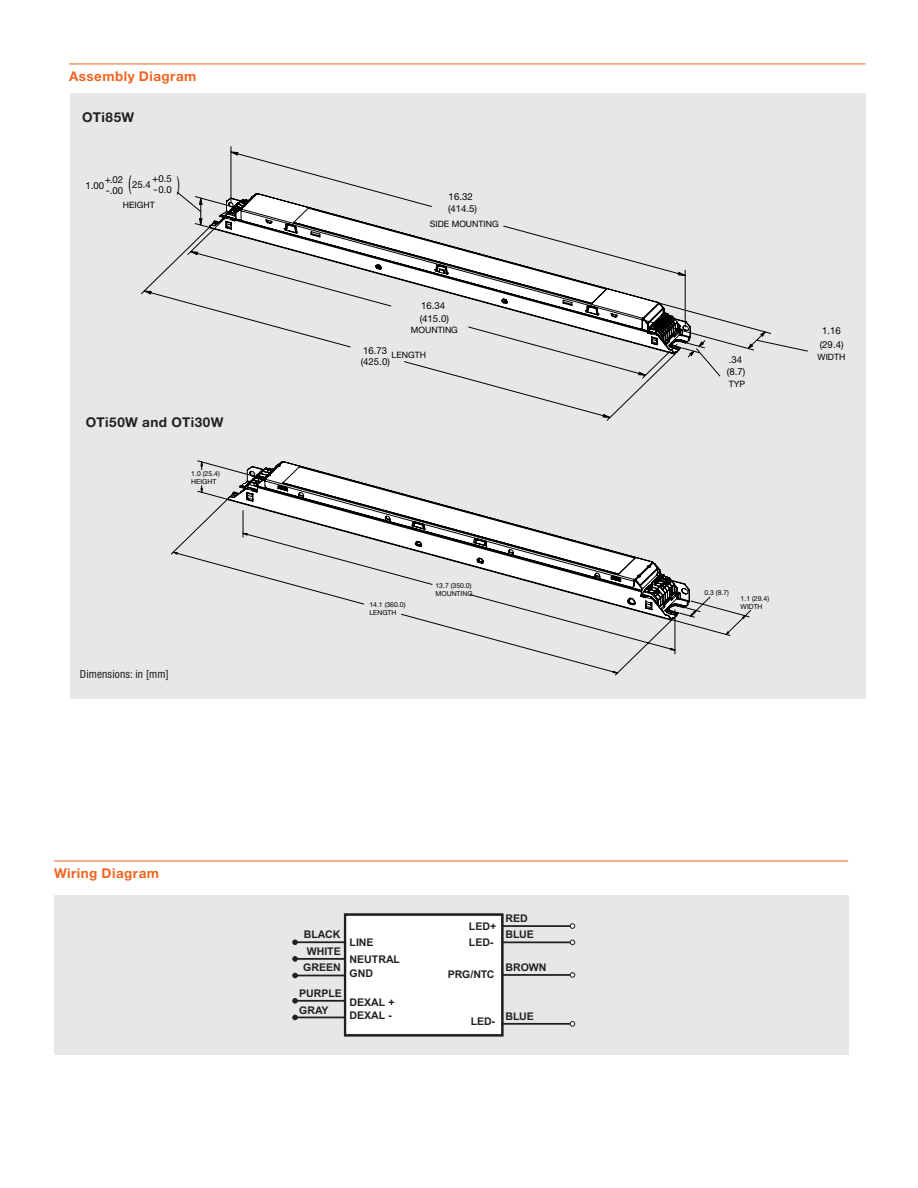
<style>
.page{position:relative;width:918px;height:1188px;background:#fff}
.page>*{position:absolute;margin:0;border:0;box-sizing:border-box;transform-origin:0 0}
.t1{font:19.95px "Helvetica Neue LT Std";color:#000;scale:.52 1}
.Letter_Tablehead_9_o{font:700 13.5px "Helvetica Neue LT Pro";letter-spacing:.035em;color:#f36421}
.Letter_Tablehead_9{font:700 13.5px "Helvetica Neue LT Pro";letter-spacing:.035em;color:#231f20}
.A4_21_Box_copy_9_13{font:condensed 11.25px "Helvetica Neue LT Pro";letter-spacing:.015em;color:#231f20}
.t2{font:700 10.5px/16.6px "Arial";color:#231f20}
.t3{font:9.6px/10.5px "Helvetica Neue LT Std";color:#000}
.t4{font:8.7px "Helvetica Neue LT Std";color:#000}
.t5{font:6.9px/8.2px "Helvetica Neue LT Pro";color:#000}
.s1{font-size:10.5px}
.s2{font-size:19.95px}
</style>
<div class="page">
<div style="left:54px;top:895px;width:794px;height:159px;background:#e6e7e9"></div>
<div style="left:70px;top:93px;width:796px;height:606px;background:#e6e7e9"></div>
<hr style="left:54px;top:861px;width:794px;height:1px;background:#f36421">
<hr style="left:69px;top:63px;width:797px;height:1px;background:#f36421">
<div style="left:345px;top:915px;width:157px;height:120px;background:#fff"></div>
<div style="left:344px;top:913px;width:160px;height:124px;border:2px solid #231f20"></div>
<div style="left:344px;top:914px;width:159px;height:122px;border:2px solid #231f20"></div>
<hr style="left:296px;top:958px;width:49px;height:2px;background:#231f20">
<hr style="left:502px;top:974px;width:69px;height:2px;background:#231f20">
<svg style="left:292px;top:956px;width:6px;height:6px"></svg>
<svg style="left:570px;top:972px;width:5px;height:6px"></svg>
<hr style="left:294px;top:941px;width:52px;height:2px;background:#231f20">
<svg style="left:292px;top:939px;width:6px;height:6px"></svg>
<hr style="left:296px;top:975px;width:49px;height:1px;background:#231f20">
<svg style="left:292px;top:973px;width:6px;height:5px"></svg>
<hr style="left:502px;top:925px;width:69px;height:2px;background:#231f20">
<svg style="left:570px;top:923px;width:5px;height:6px"></svg>
<hr style="left:502px;top:941px;width:69px;height:2px;background:#231f20">
<svg style="left:570px;top:940px;width:5px;height:5px"></svg>
<hr style="left:502px;top:1023px;width:69px;height:2px;background:#231f20">
<svg style="left:570px;top:1021px;width:5px;height:6px"></svg>
<hr style="left:296px;top:1000px;width:49px;height:2px;background:#231f20">
<svg style="left:292px;top:998px;width:6px;height:6px"></svg>
<hr style="left:296px;top:1017px;width:49px;height:1px;background:#231f20">
<svg style="left:292px;top:1015px;width:6px;height:5px"></svg>
<svg style="left:173px;top:462px;width:572px;height:211px"></svg>
<svg style="left:691px;top:611px;width:5px;height:5px"></svg>
<svg style="left:228px;top:461px;width:462px;height:159px"></svg>
<hr style="left:231px;top:147px;width:1px;height:57px;background:#000">
<svg style="left:144px;top:152px;width:621px;height:266px"></svg>
<svg style="left:209px;top:193px;width:482px;height:161px"></svg>
<p class="Letter_Tablehead_9_o" style="left:69px;top:67px;width:129px">Assembly Diagram</p>
<p class="Letter_Tablehead_9" style="left:82px;top:109px;width:54px">OTi85W</p>
<p class="t3" style="left:152px;top:173px;width:21px"><span class="s1">+</span>0.5 <span class="s1">-</span>0.0</p>
<p class="t3" style="left:129px;top:179px;width:24px"><span class="s2">(</span> 25.4</p>
<p class="t1" style="left:177px;top:172px;width:7px">)</p>
<p class="t3" style="left:86px;top:180px;width:20px">1.00</p>
<p class="t3" style="left:105px;top:174px;width:20px"><span class="s1">+</span>.02 <span class="s1">-</span>.00</p>
<p class="t4" style="left:123px;top:199px;width:33px">HEIGHT</p>
<p class="Letter_Tablehead_9" style="left:86px;top:414px;width:139px">OTi50W and OTi30W</p>
<p class="t5" style="left:191px;top:469px;width:30px">1.0 (25.4)<br>HEIGHT</p>
<p class="A4_21_Box_copy_9_13" style="left:80px;top:667px;width:90px">Dimensions: in [mm]</p>
<p class="Letter_Tablehead_9_o" style="left:54px;top:864px;width:107px">Wiring Diagram</p>
<p class="t3" style="left:449px;top:191px;width:26px">16.32</p>
<p class="t4" style="left:430px;top:219px;width:70px">SIDE MOUNTING</p>
<p class="t3" style="left:448px;top:203px;width:31px">(414.5)</p>
<p class="t3" style="left:421px;top:300px;width:26px">16.34</p>
<p class="t4" style="left:411px;top:325px;width:49px">MOUNTING</p>
<p class="t3" style="left:420px;top:313px;width:31px;rotate:1deg">(415.0)</p>
<p class="t4" style="left:363px;top:350px;width:65px"><sup>16.73</sup> LENGTH</p>
<p class="t3" style="left:361px;top:357px;width:31px">(425.0)</p>
<p class="t5" style="left:369px;top:600px;width:38px">14.1 (360.0)<br>LENGTH</p>
<p class="t5" style="left:435px;top:581px;width:39px">13.7 (350.0)<br>MOUNTING</p>
<p class="t2" style="left:304px;top:926px;width:38px">BLACK</p>
<p class="t2" style="left:303px;top:943px;width:39px;text-align:center">WHITE<br>GREEN</p>
<p class="t2" style="left:299px;top:985px;width:44px">PURPLE<br>GRAY</p>
<p class="t2" style="left:350px;top:934px;width:52px">LINE<br>NEUTRAL</p>
<p class="t2" style="left:350px;top:965px;width:25px">GND</p>
<p class="t2" style="left:350px;top:996px;width:46px;line-height:12.8px">DEXAL +<br>DEXAL -</p>
<p class="t2" style="left:469px;top:917px;width:29px">LED+</p>
<p class="t2" style="left:469px;top:934px;width:26px">LED-</p>
<p class="t2" style="left:448px;top:966px;width:48px">PRG/NTC</p>
<p class="t2" style="left:506px;top:910px;width:24px">RED</p>
<p class="t2" style="left:506px;top:926px;width:30px">BLUE</p>
<p class="t2" style="left:506px;top:959px;width:42px">BROWN</p>
<p class="t2" style="left:471px;top:1013px;width:26px">LED-</p>
<p class="t2" style="left:506px;top:1008px;width:30px">BLUE</p>
<p class="t3" style="left:729px;top:354px;width:15px">.34</p>
<p class="t4" style="left:729px;top:379px;width:18px">TYP</p>
<p class="t3" style="left:727px;top:367px;width:20px">(8.7)</p>
<p class="t3" style="left:822px;top:325px;width:20px">1.16</p>
<p class="t4" style="left:818px;top:352px;width:29px">WIDTH</p>
<p class="t3" style="left:820px;top:339px;width:25px">(29.4)</p>
<p class="t5" style="left:704px;top:588px;width:26px">0.3 (8.7)</p>
<p class="t5" style="left:741px;top:594px;width:30px">1.1 (29.4)<br>WIDTH</p>
</div>
